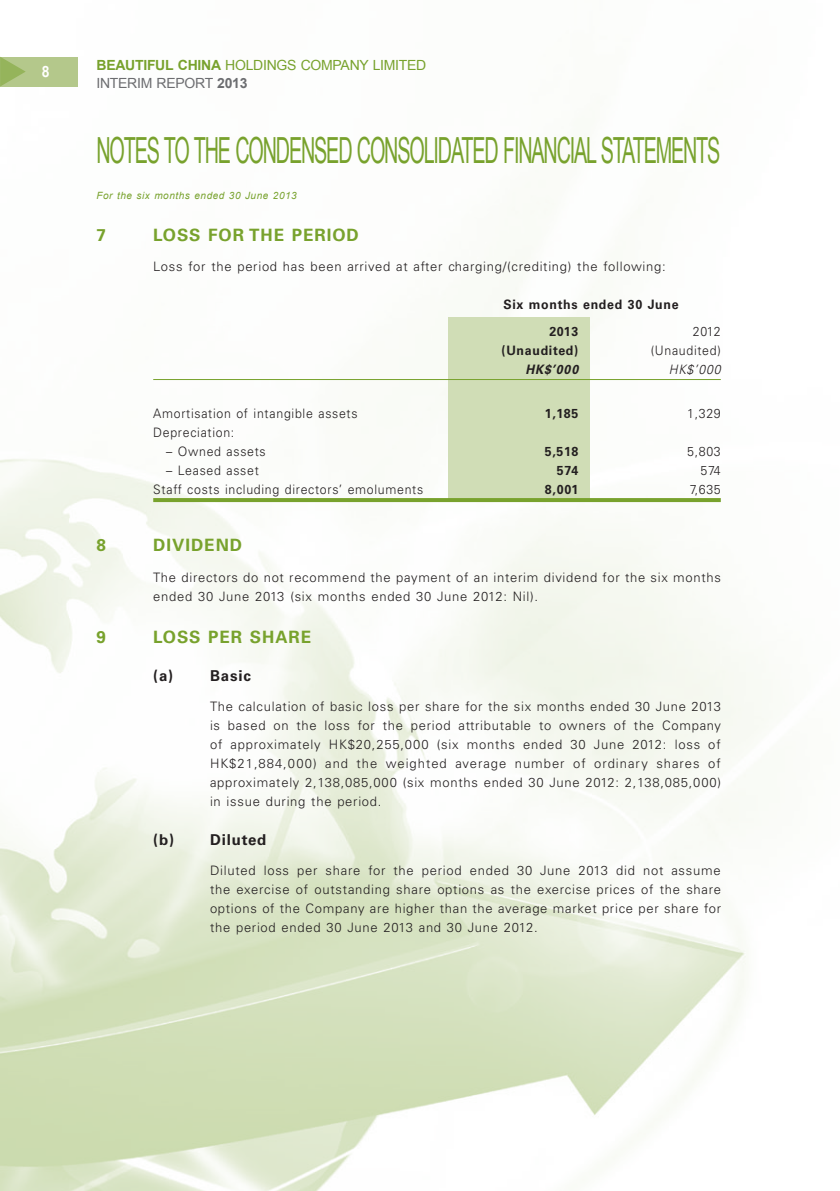
<style>
.page{position:relative;width:840px;height:1191px;background:#fff}
.page>*{position:absolute;margin:0;border:0;box-sizing:border-box;transform-origin:0 0}
.t1{font:36px "Arial";letter-spacing:-.06em;color:#78a22d;scale:.55 1}
.t2{font:700 17px "Univers LT Std";letter-spacing:.055em;color:#78a22d}
.t3{font:700 15px "Univers LT Std";letter-spacing:.055em;color:#231f20}
.t4{font:14px/18px "Arial";letter-spacing:-.02em;color:#78a22d}
.t5{font:300 13px/19px "Univers LT Std";letter-spacing:.055em;color:#231f20;text-align:justify}
.t6{font:300 13px "Univers LT Std";letter-spacing:.055em;color:#231f20;scale:.95 1}
.t7{font:700 13px/26.6px "Univers LT Std";letter-spacing:.055em;color:#231f20;scale:.95 1}
.t8{font:italic 700 13px "Univers LT Std";color:#231f20;scale:.95 1}
.t9{font:italic 300 13px "Univers LT Std";color:#231f20;scale:.95 1}
.t10{font:italic 10px "Arial";letter-spacing:.055em;color:#78a22d}
.s1{font-weight:700}
.s2{color:#6c6d70}
.s3{font-weight:700;color:#6c6d70}
</style>
<div class="page">
<img style="left:0;top:56px;width:768px;height:1135px">
<div style="left:0;top:57px;width:77px;height:29px;background:#b4c88b"></div>
<svg style="left:0;top:57px;width:26px;height:29px"></svg>
<div style="left:448px;top:317px;width:142px;height:181px;background:#d0ddb6"></div>
<hr style="left:153px;top:379px;width:567px;height:1px;background:#78a22d">
<svg style="left:153px;top:498px;width:567px;height:4px;fill:#78a22d"></svg>
<p class="t4" style="left:96px;top:56px;width:331px"><span class="s1">BEAUTIFUL CHINA</span> HOLDINGS COMPANY LIMITED<br><span class="s2">INTERIM REPORT</span> <span class="s3">2013</span></p>
<p class="t1" style="left:96px;top:127px;width:1135px">NOTES TO THE CONDENSED CONSOLIDATED FINANCIAL STATEMENTS</p>
<p class="t10" style="left:96px;top:189px;width:202px">For the six months ended 30 June 2013</p>
<p class="t2" style="left:96px;top:225px;width:11px">7</p>
<p class="t2" style="left:153px;top:225px;width:207px">LOSS FOR THE PERIOD</p>
<p class="t5" style="left:153px;top:257px;width:513px">Loss for the period has been arrived at after charging/(crediting) the following:</p>
<p class="t7" style="left:549px;top:291px;width:137px;text-indent:-46px">Six months ended 30 June<br>2013</p>
<p class="t6" style="left:692px;top:323px;width:31px">2012</p>
<p class="t7" style="left:501px;top:337px;width:82px">(Unaudited)</p>
<p class="t6" style="left:650px;top:342px;width:75px">(Unaudited)</p>
<p class="t8" style="left:525px;top:362px;width:57px">HK$’000</p>
<p class="t9" style="left:668px;top:361px;width:56px">HK$’000</p>
<p class="t6" style="left:153px;top:405px;width:216px">Amortisation of intangible assets</p>
<p class="t7" style="left:544px;top:400px;width:37px">1,185</p>
<p class="t6" style="left:686px;top:405px;width:37px">1,329</p>
<p class="t6" style="left:153px;top:424px;width:87px">Depreciation:</p>
<p class="t6" style="left:166px;top:443px;width:106px">– Owned assets</p>
<p class="t7" style="left:544px;top:438px;width:37px">5,518</p>
<p class="t6" style="left:686px;top:443px;width:37px">5,803</p>
<p class="t6" style="left:166px;top:462px;width:99px">– Leased asset</p>
<p class="t7" style="left:556px;top:457px;width:24px">574</p>
<p class="t6" style="left:700px;top:462px;width:23px">574</p>
<p class="t6" style="left:153px;top:481px;width:285px">Staff costs including directors’ emoluments</p>
<p class="t7" style="left:544px;top:476px;width:36px">8,001</p>
<p class="t6" style="left:689px;top:481px;width:34px">7,635</p>
<p class="t2" style="left:96px;top:535px;width:11px">8</p>
<p class="t2" style="left:153px;top:535px;width:90px">DIVIDEND</p>
<p class="t5" style="left:153px;top:567px;width:569px">The directors do not recommend the payment of an interim dividend for the six months ended 30 June 2013 (six months ended 30 June 2012: Nil).</p>
<p class="t2" style="left:96px;top:627px;width:11px">9</p>
<p class="t2" style="left:153px;top:627px;width:159px">LOSS PER SHARE</p>
<p class="t3" style="left:153px;top:667px;width:22px">(a)</p>
<p class="t3" style="left:210px;top:667px;width:42px">Basic</p>
<p class="t5" style="left:210px;top:697px;width:512px">The calculation of basic loss per share for the six months ended 30 June 2013 is based on the loss for the period attributable to owners of the Company of approximately HK$20,255,000 (six months ended 30 June 2012: loss of HK$21,884,000) and the weighted average number of ordinary shares of approximately 2,138,085,000 (six months ended 30 June 2012: 2,138,085,000) in issue during the period.</p>
<p class="t3" style="left:153px;top:830px;width:115px">(b) Diluted</p>
<p class="t5" style="left:210px;top:861px;width:512px">Diluted loss per share for the period ended 30 June 2013 did not assume the exercise of outstanding share options as the exercise prices of the share options of the Company are higher than the average market price per share for the period ended 30 June 2013 and 30 June 2012.</p>
</div>
